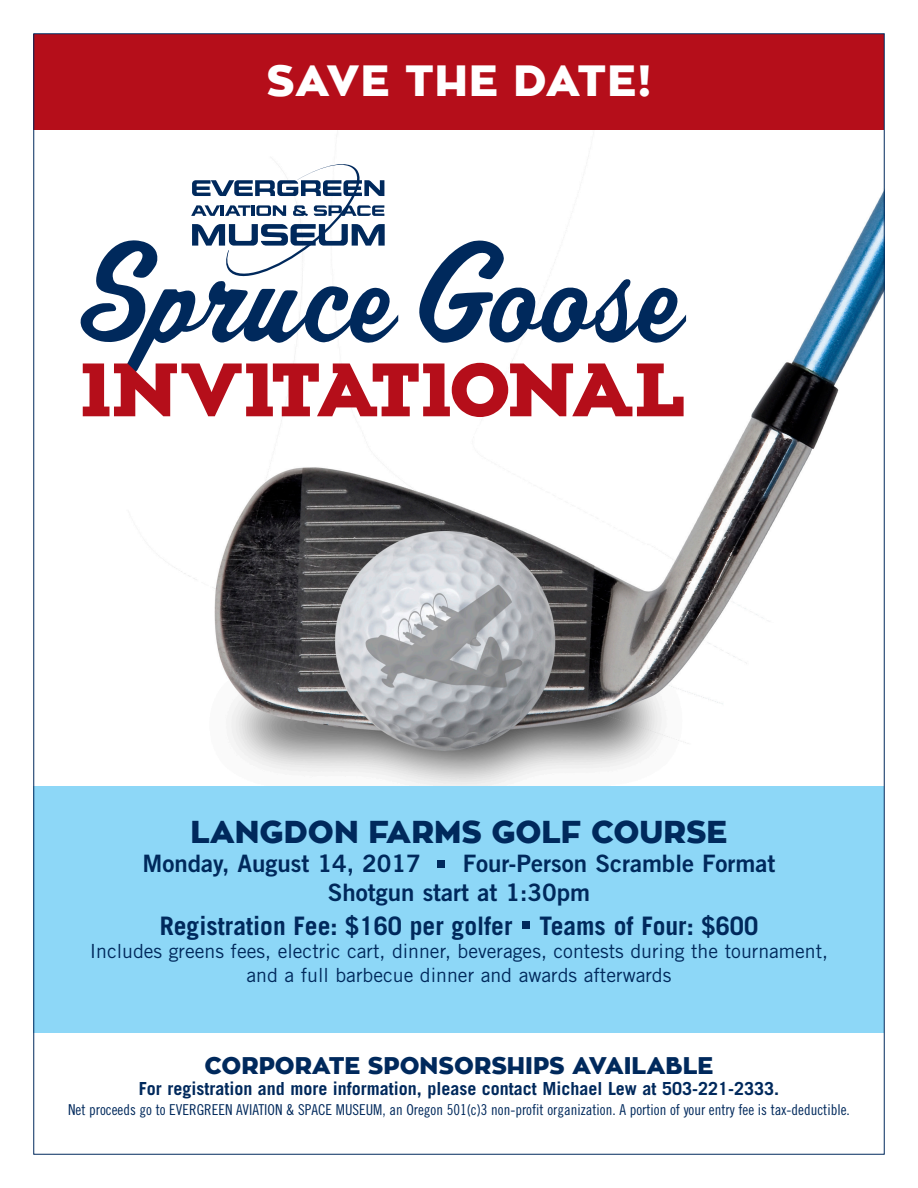
<style>
.page{position:relative;width:918px;height:1188px;background:#fff}
.page>*{position:absolute;margin:0;border:0;box-sizing:border-box;transform-origin:0 0}
.body{font:147.6px "OPTI Sport Script";color:#00295c}
.body-2{font:900 74.85px "Zona Black Slab";letter-spacing:-.03em;color:#b50e1a}
.body-3{font:900 43.5px "Zona";letter-spacing:.015em;color:#fff}
.body-4{font:900 31.5px "Zona";color:#00295c}
.body-5{font:700 25.5px "Trade Gothic";color:#00295c}
.body-6{font:24px "Trade Gothic LT Std Bd 2";color:#00295c}
.body-7{font:900 24px "Zona";color:#00295c}
.body-8{font:19.5px/23.4px "Trade Gothic";color:#00295c;text-align:center}
.body-9{font:700 18px "Trade Gothic";color:#00295c}
.body-10{font:15px "Trade Gothic Cond Eighteen";color:#00295c}
</style>
<div class="page">
<img style="left:174px;top:192px;width:709px;height:594px">
<div style="left:34px;top:786px;width:850px;height:246px;background:#8dd7f7"></div>
<div style="left:34px;top:34px;width:850px;height:96px;background:#b50e1a"></div>
<svg style="left:191px;top:164px;width:194px;height:120px"></svg>
<div style="left:438px;top:860px;width:7px;height:7px;background:#00295c"></div>
<div style="left:522px;top:921px;width:7px;height:8px;background:#00295c"></div>
<p class="body-3" style="left:266px;top:55px;width:387px">SAVE THE DATE!</p>
<p class="body" style="left:65px;top:200px;width:617px">Spruce Goose</p>
<p class="body-2" style="left:81px;top:347px;width:607px">INVITATIONAL</p>
<p class="body-4" style="left:190px;top:814px;width:539px">LANGDON FARMS GOLF COURSE</p>
<p class="body-6" style="left:143px;top:848px;width:280px">Monday, August 14, 2017</p>
<p class="body-6" style="left:463px;top:848px;width:314px">Four-Person Scramble Format</p>
<p class="body-6" style="left:328px;top:877px;width:264px">Shotgun start at 1:30pm</p>
<p class="body-5" style="left:160px;top:910px;width:600px">Registration Fee: $160 per golfer Teams of Four: $600</p>
<p class="body-8" style="left:90px;top:939px;width:740px">Includes greens fees, electric cart, dinner, beverages, contests during the tournament, and a full barbecue dinner and awards afterwards</p>
<p class="body-7" style="left:205px;top:1051px;width:510px">CORPORATE SPONSORSHIPS AVAILABLE</p>
<p class="body-9" style="left:139px;top:1078px;width:642px">For registration and more information, please contact Michael Lew at 503-221-2333.</p>
<p class="body-10" style="left:68px;top:1101px;width:783px">Net proceeds go to EVERGREEN AVIATION &amp; SPACE MUSEUM, an Oregon 501(c)3 non-profit organization. A portion of your entry fee is tax-deductible.</p>
</div>
